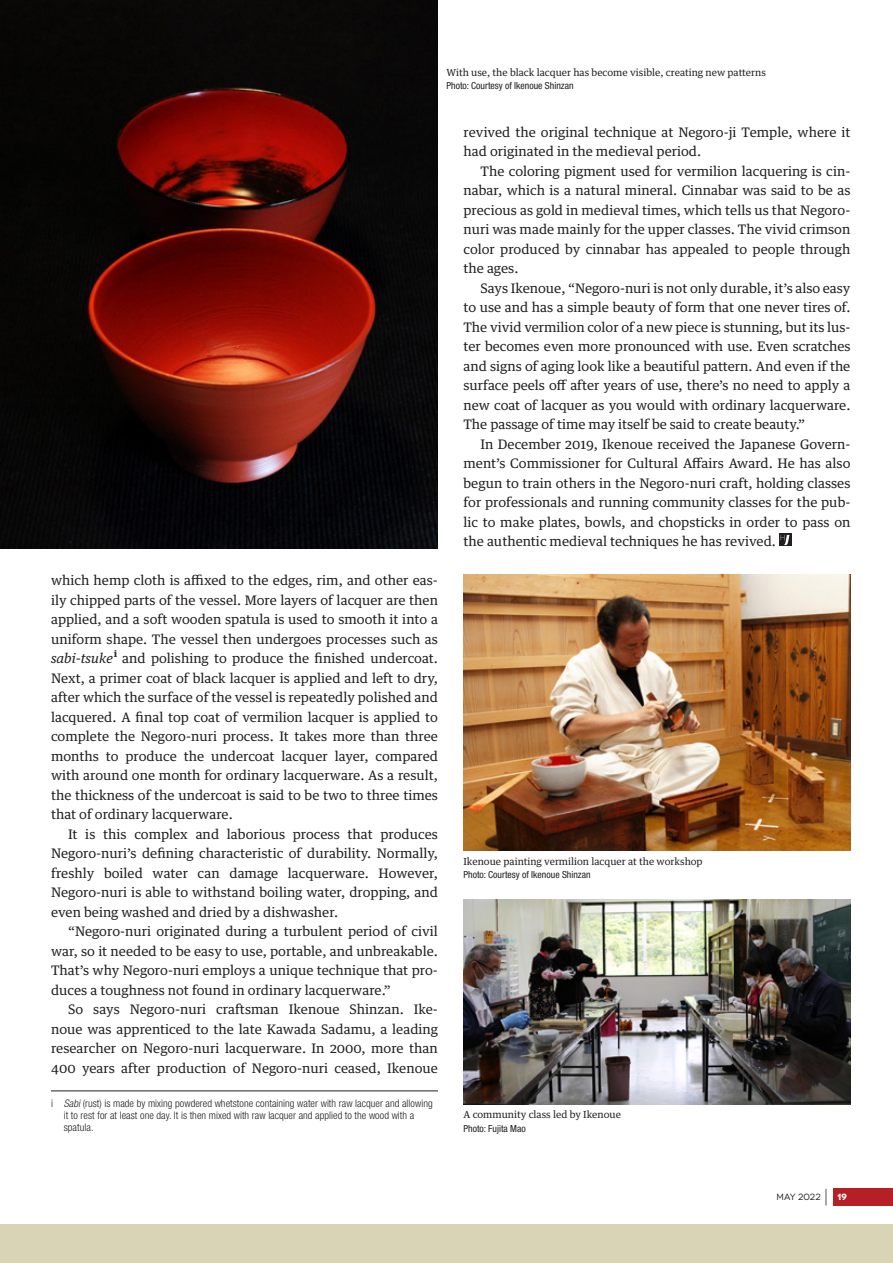
<style>
.page{position:relative;width:893px;height:1263px;background:#fff}
.page>*{position:absolute;margin:0;border:0;box-sizing:border-box;transform-origin:0 0}
.t1{font:13.2px/19.5px "Guardian Text Egyp";color:#231f20;text-align:justify}
.t2{font:italic 13.2px "Guardian Text Egyp";color:#231f20}
.t3{font:300 condensed 10.5px/12px "Helvetica Neue LT Pro";letter-spacing:.005em;color:#231f20}
.t4{font:9.75px "Guardian Text Egyp";color:#231f20}
.t5{font:condensed 9.75px "Helvetica Neue LT Pro";color:#231f20}
.t6{font:9px "Novecentowide";letter-spacing:.015em;color:#231f20}
.t7{font:900 8.7px "Guardian Text Egyp";color:#231f20}
.s1{font-style:italic}
.s2{font-weight:300;font-size:19.5px}
.s3{font-weight:700;color:#fff}
</style>
<div class="page">
<div style="left:0;top:1225px;width:893px;height:38px;background:#dad4b7"></div>
<div style="left:833px;top:1188px;width:60px;height:18px;background:#b62024"></div>
<svg style="left:779px;top:534px;width:12px;height:12px"></svg>
<svg style="left:781px;top:535px;width:8px;height:10px"></svg>
<hr style="left:51px;top:1090px;width:387px;height:1px;background:#231f20">
<img style="left:463px;top:574px;width:387px;height:277px">
<img style="left:0;top:0;width:438px;height:549px">
<img style="left:463px;top:899px;width:387px;height:205px">
<p class="t4" style="left:446px;top:64px;width:321px">With use, the black lacquer has become visible, creating new patterns</p>
<p class="t5" style="left:446px;top:80px;width:129px">Photo: Courtesy of Ikenoue Shinzan</p>
<p class="t1" style="left:51px;top:569px;width:388px">which hemp cloth is affixed to the edges, rim, and other eas&shy;ily chipped parts of the vessel. More layers of lacquer are then applied, and a soft wooden spatula is used to smooth it into a uniform shape. The vessel then undergoes processes such as</p>
<p class="t2" style="left:51px;top:647px;width:63px">sabi-tsuke</p>
<p class="t7" style="left:114px;top:646px;width:4px">i</p>
<p class="t1" style="left:51px;top:647px;width:388px;text-indent:71px">and polishing to produce the finished undercoat.<br>Next, a primer coat of black lacquer is applied and left to dry, after which the surface of the vessel is repeatedly polished and lacquered. A final top coat of vermilion lacquer is applied to complete the Negoro-nuri process. It takes more than three months to produce the undercoat lacquer layer, compared with around one month for ordinary lacquerware. As a result, the thickness of the undercoat is said to be two to three times that of ordinary lacquerware.</p>
<p class="t1" style="left:51px;top:823px;width:388px;text-indent:17px">It is this complex and laborious process that produces Negoro-nuri’s defining characteristic of durability. Normally, freshly boiled water can damage lacquerware. However, Negoro-nuri is able to withstand boiling water, dropping, and even being washed and dried by a dishwasher.</p>
<p class="t1" style="left:51px;top:920px;width:388px;text-indent:17px">“Negoro-nuri originated during a turbulent period of civil war, so it needed to be easy to use, portable, and unbreakable.<br>That’s why Negoro-nuri employs a unique technique that pro&shy;duces a toughness not found in ordinary lacquerware.”</p>
<p class="t1" style="left:51px;top:998px;width:388px;text-indent:17px">So says Negoro-nuri craftsman Ikenoue Shinzan. Ike&shy;noue was apprenticed to the late Kawada Sadamu, a leading researcher on Negoro-nuri lacquerware. In 2000, more than 400 years after production of Negoro-nuri ceased, Ikenoue</p>
<p class="t3" style="left:64px;top:1098px;width:370px;text-indent:-13px">i <span class="s1">Sabi</span> (rust) is made by mixing powdered whetstone containing water with raw lacquer and allowing it to rest for at least one day. It is then mixed with raw lacquer and applied to the wood with a spatula.</p>
<p class="t1" style="left:463px;top:121px;width:388px">revived the original technique at Negoro-ji Temple, where it had originated in the medieval period.</p>
<p class="t1" style="left:463px;top:160px;width:388px;text-indent:17px">The coloring pigment used for vermilion lacquering is cin&shy;nabar, which is a natural mineral. Cinnabar was said to be as precious as gold in medieval times, which tells us that Negoro&shy;nuri was made mainly for the upper classes. The vivid crimson color produced by cinnabar has appealed to people through the ages.</p>
<p class="t1" style="left:463px;top:277px;width:388px;text-indent:17px">Says Ikenoue, “Negoro-nuri is not only durable, it’s also easy to use and has a simple beauty of form that one never tires of.<br>The vivid vermilion color of a new piece is stunning, but its lus&shy;ter becomes even more pronounced with use. Even scratches and signs of aging look like a beautiful pattern. And even if the surface peels off after years of use, there’s no need to apply a new coat of lacquer as you would with ordinary lacquerware.<br>The passage of time may itself be said to create beauty.”</p>
<p class="t1" style="left:463px;top:433px;width:388px;text-indent:17px">In December 2019, Ikenoue received the Japanese Govern&shy;ment’s Commissioner for Cultural Affairs Award. He has also begun to train others in the Negoro-nuri craft, holding classes for professionals and running community classes for the pub&shy;lic to make plates, bowls, and chopsticks in order to pass on the authentic medieval techniques he has revived.</p>
<p class="t4" style="left:463px;top:853px;width:241px">Ikenoue painting vermilion lacquer at the workshop</p>
<p class="t5" style="left:463px;top:869px;width:129px">Photo: Courtesy of Ikenoue Shinzan</p>
<p class="t4" style="left:463px;top:1107px;width:159px">A community class led by Ikenoue</p>
<p class="t5" style="left:463px;top:1123px;width:64px">Photo: Fujita Mao</p>
<p class="t6" style="left:776px;top:1192px;width:72px">MAY 2022 <span class="s2">|</span> <span class="s3">19</span></p>
</div>
